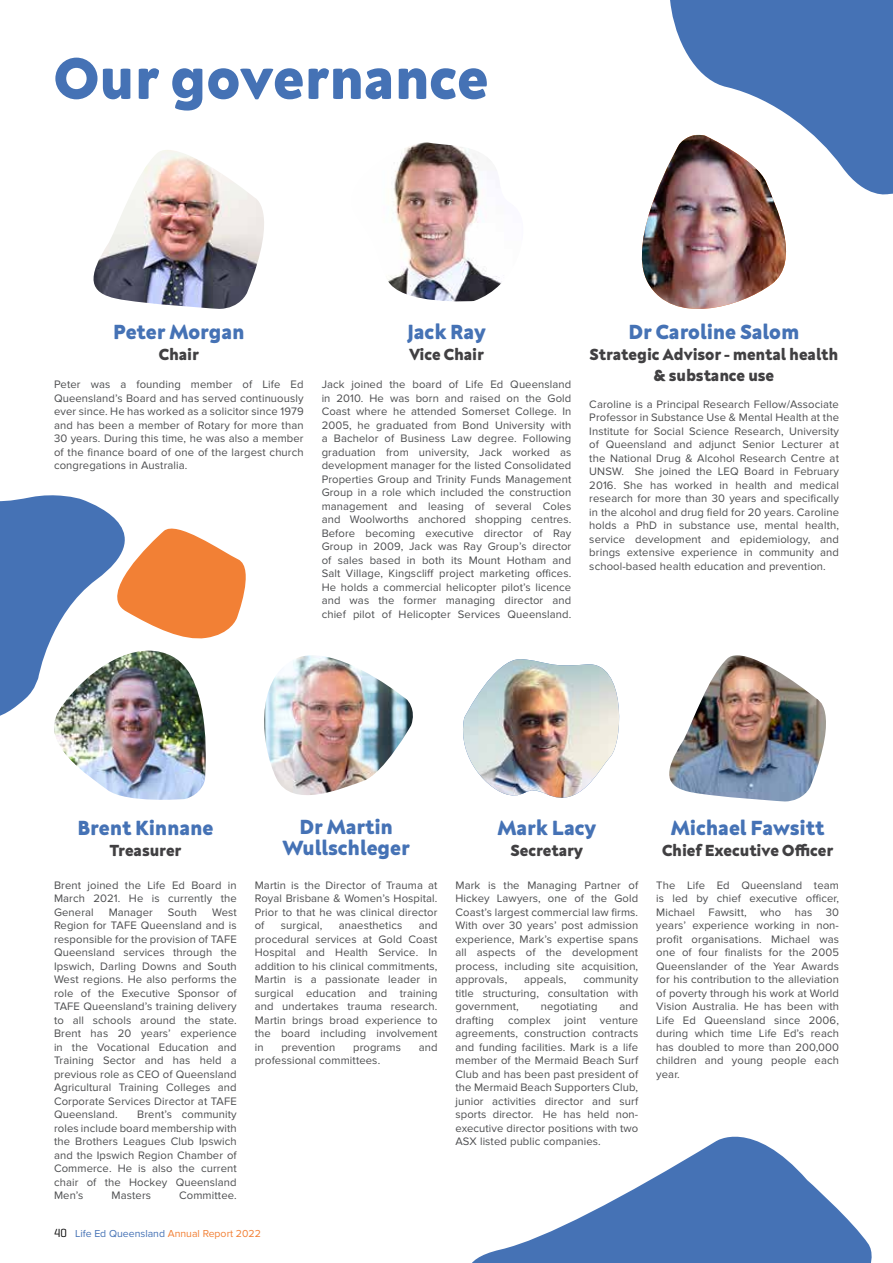
<style>
.page{position:relative;width:893px;height:1263px;background:#fff}
.page>*{position:absolute;margin:0;border:0;box-sizing:border-box;transform-origin:0 0}
.t1{font:800 60px "Neufreit";color:#4572b5}
.t2{font:800 21px/21px "Neufreit";color:#4572b5;text-align:center}
.t3{font:800 16.5px/21px "Neufreit";color:#414042;text-align:center}
.t4{font:11.25px/13.5px "Proxima Nova";letter-spacing:.01em;color:#4d4e50;text-align:justify}
.t5{font:10.5px "Proxima Nova";color:#4572b5}
.s1{font-family:"Geogrotesque";font-size:12px;color:#000}
.s2{color:#f28035}
</style>
<div class="page">
<img style="left:93px;top:150px;width:171px;height:159px">
<img style="left:669px;top:655px;width:157px;height:146px">
<img style="left:59px;top:742px;width:147px;height:58px">
<img style="left:264px;top:655px;width:149px;height:140px">
<img style="left:388px;top:142px;width:113px;height:160px">
<img style="left:463px;top:659px;width:157px;height:139px">
<img style="left:641px;top:200px;width:146px;height:109px">
<svg style="left:472px;top:1136px;width:400px;height:127px;fill:#4572b5"></svg>
<img style="left:0;top:495px;width:246px;height:247px">
<svg style="left:653px;top:0;width:240px;height:200px;fill:#4572b5"></svg>
<h1 class="t1" style="left:54px;top:43px;width:436px">Our governance</h1>
<h2 class="t2" style="left:113px;top:321px;width:133px">Peter Morgan</h2>
<h3 class="t3" style="left:159px;top:344px;width:42px">Chair</h3>
<h2 class="t2" style="left:407px;top:321px;width:80px">Jack Ray</h2>
<h3 class="t3" style="left:409px;top:344px;width:76px">Vice Chair</h3>
<p class="t4" style="left:54px;top:378px;width:251px">Peter was a founding member of Life Ed Queensland’s Board and has served continuously ever since. He has worked as a solicitor since 1979 and has been a member of Rotary for more than 30 years. During this time, he was also a member of the finance board of one of the largest church congregations in Australia.</p>
<p class="t4" style="left:322px;top:378px;width:251px">Jack joined the board of Life Ed Queensland in 2010. He was born and raised on the Gold Coast where he attended Somerset College. In 2005, he graduated from Bond University with a Bachelor of Business Law degree. Following graduation from university, Jack worked as development manager for the listed Consolidated Properties Group and Trinity Funds Management Group in a role which included the construction management and leasing of several Coles and Woolworths anchored shopping centres.<br>Before becoming executive director of Ray Group in 2009, Jack was Ray Group’s director of sales based in both its Mount Hotham and Salt Village, Kingscliff project marketing offices.<br>He holds a commercial helicopter pilot’s licence and was the former managing director and chief pilot of Helicopter Services Queensland.</p>
<h2 class="t2" style="left:629px;top:321px;width:172px">Dr Caroline Salom</h2>
<h3 class="t3" style="left:590px;top:344px;width:250px">Strategic Advisor - mental health &amp; substance use</h3>
<p class="t4" style="left:589px;top:398px;width:251px">Caroline is a Principal Research Fellow/Associate Professor in Substance Use &amp; Mental Health at the Institute for Social Science Research, University of Queensland and adjunct Senior Lecturer at the National Drug &amp; Alcohol Research Centre at UNSW. She joined the LEQ Board in February 2016. She has worked in health and medical research for more than 30 years and specifically in the alcohol and drug field for 20 years. Caroline holds a PhD in substance use, mental health, service development and epidemiology, and brings extensive experience in community and school-based health education and prevention.</p>
<h2 class="t2" style="left:77px;top:817px;width:137px">Brent Kinnane</h2>
<h3 class="t3" style="left:109px;top:840px;width:73px">Treasurer</h3>
<p class="t4" style="left:54px;top:878px;width:184px">Brent joined the Life Ed Board in March 2021. He is currently the General</p>
<p class="t4" style="left:109px;top:905px;width:46px">Manager</p>
<p class="t4" style="left:168px;top:905px;width:31px">South</p>
<p class="t4" style="left:54px;top:905px;width:184px;text-indent:158px">West Region for TAFE Queensland and is responsible for the provision of TAFE Queensland services through the Ipswich, Darling Downs and South West regions. He also performs the role of the Executive Sponsor of TAFE Queensland’s training delivery to all schools around the state.<br>Brent has 20 years’ experience in the Vocational Education and Training Sector and has held a previous role as CEO of Queensland Agricultural Training Colleges and Corporate Services Director at TAFE Queensland.</p>
<p class="t4" style="left:54px;top:1108px;width:184px;text-indent:83px">Brent’s community roles include board membership with the Brothers Leagues Club Ipswich and the Ipswich Region Chamber of Commerce. He is also the current chair of the Hockey Queensland Men’s</p>
<p class="t4" style="left:112px;top:1189px;width:41px">Masters</p>
<p class="t4" style="left:179px;top:1189px;width:59px">Committee.</p>
<h2 class="t2" style="left:282px;top:816px;width:129px">Dr Martin<br>Wullschleger</h2>
<p class="t4" style="left:255px;top:878px;width:184px">Martin is the Director of Trauma at Royal Brisbane &amp; Women’s Hospital.<br>Prior to that he was clinical director of</p>
<p class="t4" style="left:255px;top:919px;width:184px;text-indent:164px">and procedural services at Gold Coast Hospital and Health Service. In addition to his clinical commitments, Martin is a passionate leader in surgical education and training and undertakes trauma research.<br>Martin brings broad experience to the board including involvement in</p>
<p class="t4" style="left:281px;top:919px;width:43px">surgical,</p>
<p class="t4" style="left:339px;top:919px;width:65px">anaesthetics</p>
<p class="t4" style="left:281px;top:1040px;width:56px">prevention</p>
<p class="t4" style="left:353px;top:1040px;width:49px">programs</p>
<p class="t4" style="left:419px;top:1040px;width:20px">and</p>
<p class="t4" style="left:255px;top:1054px;width:127px">professional committees.</p>
<p class="t5" style="left:54px;top:1227px;width:208px"><span class="s1">40</span> Life Ed Queensland <span class="s2">Annual Report 2022</span></p>
<h2 class="t2" style="left:497px;top:817px;width:100px">Mark Lacy</h2>
<h3 class="t3" style="left:511px;top:840px;width:74px">Secretary</h3>
<p class="t4" style="left:455px;top:878px;width:184px">Mark is the Managing Partner of Hickey Lawyers, one of the Gold Coast’s largest commercial law firms.<br>With over 30 years’ post admission experience, Mark’s expertise spans all aspects of the development process, including site acquisition, approvals,</p>
<p class="t4" style="left:524px;top:973px;width:44px">appeals,</p>
<p class="t4" style="left:455px;top:973px;width:184px;text-indent:128px">community title structuring, consultation with government,</p>
<p class="t4" style="left:455px;top:1000px;width:184px;text-indent:164px">and drafting complex joint venture agreements, construction contracts and funding facilities. Mark is a life member of the Mermaid Beach Surf Club and has been past president of the Mermaid Beach Supporters Club, junior activities director and surf sports director. He has held non&shy;executive director positions with two ASX listed public companies.</p>
<p class="t4" style="left:541px;top:1000px;width:58px">negotiating</p>
<h2 class="t2" style="left:671px;top:817px;width:155px">Michael Fawsitt</h2>
<h3 class="t3" style="left:662px;top:840px;width:173px">Chief Executive Officer</h3>
<p class="t4" style="left:656px;top:878px;width:184px">The Life Ed Queensland team is led by chief executive officer, Michael Fawsitt, who has 30 years’ experience working in non&shy;profit organisations. Michael was one of four finalists for the 2005<br>Queenslander of the Year Awards for his contribution to the alleviation of poverty through his work at World Vision Australia. He has been with Life Ed Queensland since 2006, during which time Life Ed’s reach has doubled to more than 200,000 children and young people each year.</p>
</div>
